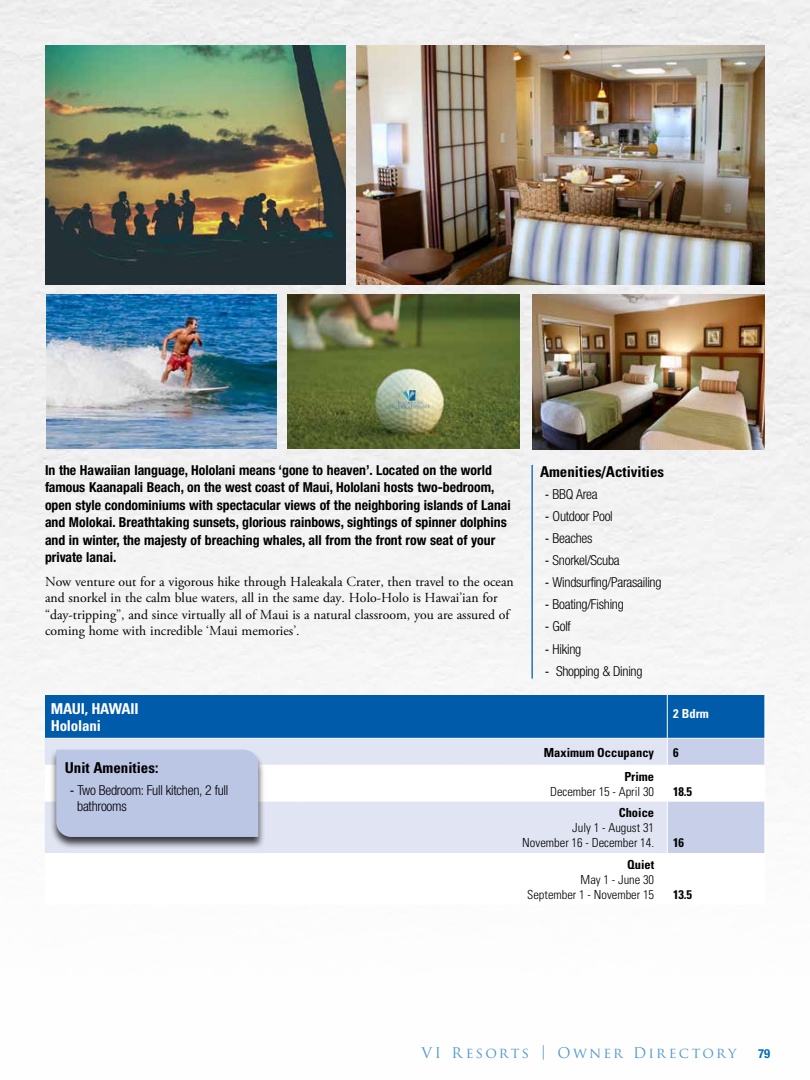
<style>
.page{position:relative;width:810px;height:1080px;background:#fff}
.page>*{position:absolute;margin:0;border:0;box-sizing:border-box;transform-origin:0 0}
.t1{font:700 condensed 15px "Univers";color:#000}
.t2{font:700 condensed 15px/17.5px "Univers";letter-spacing:-.015em;color:#fff}
.t3{font:14.38px "Trajan Pro";letter-spacing:.155em;color:#036cb6}
.t4{font:700 condensed 13.75px/17.5px "Helvetica Neue LT Std";color:#000}
.t5{font:13.75px/16.2px "Adobe Garamond Pro";color:#000}
.t6{font:300 condensed 13.75px/16.5px "Helvetica Neue";letter-spacing:-.02em;color:#000}
.t7{font:300 condensed 12.5px/15px "Univers";color:#000;text-align:right}
.t8{font:700 condensed 12.5px "Univers";color:#000}
.t9{font:700 condensed 12.5px "Univers";color:#fff}
.t10{font:700 condensed 12.5px "Helvetica Neue LT Std";color:#036cb6}
.s1{font-family:"Univers";font-weight:400}
</style>
<div class="page">
<div style="left:1px;top:0;width:809px;height:838px;background:#f3f3f3"></div>
<div style="left:45px;top:695px;width:622px;height:43px;background:#005baa"></div>
<div style="left:667px;top:695px;width:98px;height:43px;background:#005baa"></div>
<div style="left:45px;top:739px;width:622px;height:26px;background:#e1e4f3"></div>
<svg style="left:45px;top:765px;width:622px;height:88px;fill:#e1e4f3"></svg>
<svg style="left:667px;top:738px;width:99px;height:115px"></svg>
<hr style="left:667px;top:765px;width:1px;height:36px;background:#fff">
<hr style="left:765px;top:765px;width:1px;height:36px;background:#fff">
<hr style="left:667px;top:801px;width:1px;height:52px;background:#fff">
<hr style="left:765px;top:801px;width:1px;height:52px;background:#fff">
<hr style="left:45px;top:738px;width:622px;height:1px;background:#fff">
<hr style="left:667px;top:695px;width:1px;height:43px;background:#fff">
<hr style="left:765px;top:695px;width:1px;height:43px;background:#fff">
<hr style="left:667px;top:738px;width:98px;height:1px;background:#fff">
<img style="left:0;top:0;width:1px;height:1080px">
<div style="left:49px;top:748px;width:216px;height:101px;background:#000;opacity:.75"></div>
<div style="left:56px;top:750px;width:202px;height:87px;background:#bbc5e4"></div>
<hr style="left:532px;top:465px;width:1px;height:214px;background:#005baa">
<img style="left:356px;top:45px;width:409px;height:240px">
<img style="left:45px;top:45px;width:301px;height:240px">
<img style="left:46px;top:295px;width:230px;height:154px">
<img style="left:288px;top:295px;width:232px;height:154px">
<img style="left:533px;top:295px;width:232px;height:154px">
<p class="t4" style="left:45px;top:461px;width:467px">In the Hawaiian language, Hololani means ‘gone to heaven’. Located on the world famous Kaanapali Beach, on the west coast of Maui, Hololani hosts two-bedroom, open style condominiums with spectacular views of the neighboring islands of Lanai and Molokai. Breathtaking sunsets, glorious rainbows, sightings of spinner dolphins and in winter, the majesty of breaching whales, all from the front row seat of your private lanai.</p>
<p class="t5" style="left:45px;top:574px;width:470px">Now venture out for a vigorous hike through Haleakala Crater, then travel to the ocean and snorkel in the calm blue waters, all in the same day. Holo-Holo is Hawai’ian for “day-tripping”, and since virtually all of Maui is a natural classroom, you are assured of coming home with incredible ‘Maui memories’.</p>
<p class="t1" style="left:540px;top:462px;width:126px">Amenities/Activities</p>
<p class="t6" style="left:545px;top:485px;width:54px"><span class="s1">-</span> BBQ Area</p>
<p class="t6" style="left:545px;top:508px;width:69px"><span class="s1">-</span> Outdoor Pool</p>
<p class="t6" style="left:545px;top:530px;width:49px"><span class="s1">-</span> Beaches</p>
<p class="t6" style="left:545px;top:552px;width:76px"><span class="s1">-</span> Snorkel/Scuba</p>
<p class="t6" style="left:545px;top:574px;width:118px"><span class="s1">-</span> Windsurfing/Parasailing</p>
<p class="t6" style="left:545px;top:596px;width:80px"><span class="s1">-</span> Boating/Fishing</p>
<p class="t6" style="left:545px;top:618px;width:27px"><span class="s1">-</span> Golf</p>
<p class="t6" style="left:545px;top:640px;width:38px"><span class="s1">-</span> Hiking</p>
<p class="t6" style="left:545px;top:662px;width:99px"><span class="s1">-</span> Shopping &amp; Dining</p>
<p class="t2" style="left:51px;top:699px;width:89px">MAUI, HAWAII<br>Hololani</p>
<p class="t9" style="left:673px;top:705px;width:37px">2 Bdrm</p>
<p class="t8" style="left:544px;top:744px;width:112px">Maximum Occupancy</p>
<p class="t8" style="left:673px;top:744px;width:7px">6</p>
<p class="t8" style="left:624px;top:768px;width:31px">Prime</p>
<p class="t7" style="left:550px;top:783px;width:106px">December 15 - April 30</p>
<p class="t8" style="left:673px;top:783px;width:20px">18.5</p>
<p class="t8" style="left:619px;top:805px;width:37px">Choice</p>
<p class="t7" style="left:522px;top:820px;width:133px">July 1 - August 31<br>November 16 - December 14.</p>
<p class="t1" style="left:65px;top:758px;width:95px">Unit Amenities:</p>
<p class="t6" style="left:77px;top:781px;width:153px;text-indent:-7px"><span class="s1">-</span> Two Bedroom: Full kitchen, 2 full bathrooms</p>
<p class="t8" style="left:673px;top:835px;width:12px">16</p>
<p class="t8" style="left:627px;top:857px;width:29px">Quiet</p>
<p class="t7" style="left:527px;top:872px;width:129px">May 1 - June 30<br>September 1 - November 15</p>
<p class="t8" style="left:673px;top:887px;width:20px">13.5</p>
<p class="t3" style="left:421px;top:1044px;width:316px">VI Resorts | Owner Directory</p>
<p class="t10" style="left:758px;top:1046px;width:13px">79</p>
</div>
